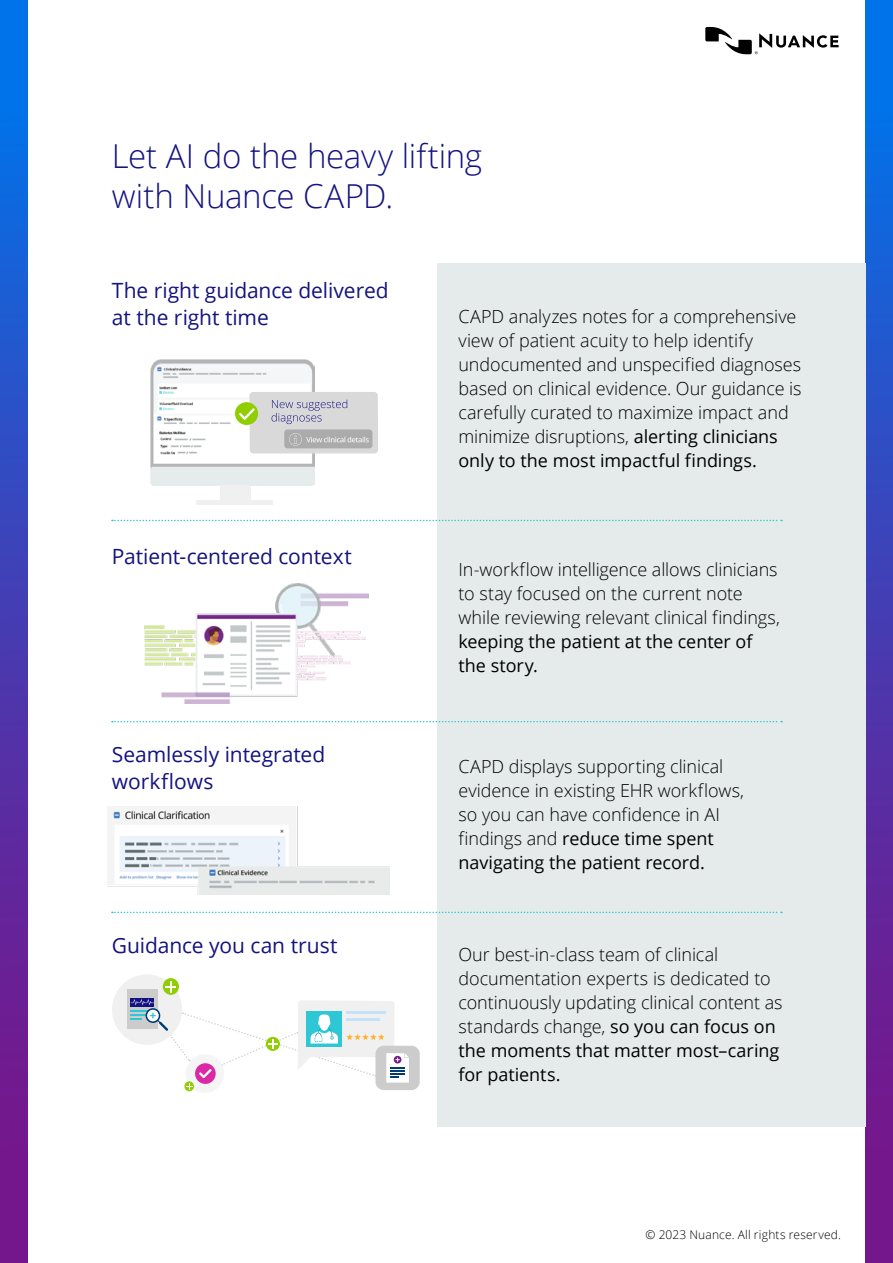
<style>
.page{position:relative;width:893px;height:1263px;background:#fff}
.page>*{position:absolute;margin:0;border:0;box-sizing:border-box;transform-origin:0 0}
.Pg__Title{font:300 33px "Open Sans";letter-spacing:-.005em;color:#141380}
.Body_Text_Subhead_14{font:21px/27px "Open Sans";letter-spacing:-.005em;color:#141380}
.Body_Text_12_16{font:300 18px/24px "Open Sans";letter-spacing:-.005em;color:#000}
.t1{font:300 12px "Open Sans";letter-spacing:.015em;color:#000}
.s1{font-weight:400}
</style>
<div class="page">
<img style="left:151px;top:360px;width:164px;height:125px">
<div style="left:152px;top:467px;width:163px;height:18px;background:#e6ebeb"></div>
<div style="left:221px;top:485px;width:30px;height:16px;background:#f0f0f0"></div>
<hr style="left:197px;top:501px;width:76px;height:4px;background:#f0f0f0">
<div style="left:0;top:0;width:27px;height:1263px;background:linear-gradient(to bottom,#0075ec,#860a7e)"></div>
<div style="left:866px;top:0;width:27px;height:1263px;background:linear-gradient(to bottom,#0075ec,#860a7e)"></div>
<div style="left:249px;top:392px;width:129px;height:61px;background:#d9d9d9;border-radius:4px"></div>
<div style="left:235px;top:402px;width:23px;height:23px;background:#8fcf00;border-radius:50%"></div>
<svg style="left:239px;top:408px;width:16px;height:12px"></svg>
<div style="left:284px;top:429px;width:88px;height:19px;background:#ababab;border-radius:3px"></div>
<svg style="left:272px;top:400px;width:75px;height:24px"></svg>
<svg style="left:289px;top:433px;width:80px;height:13px"></svg>
<div style="left:112px;top:974px;width:70px;height:71px;background:#f0f0f0;border-radius:50%"></div>
<div style="left:127px;top:990px;width:30px;height:39px;background:#ccc"></div>
<div style="left:186px;top:1054px;width:38px;height:39px;background:#f5f5f5;border-radius:50%"></div>
<div style="left:375px;top:1046px;width:45px;height:44px;background:#ccc;border-radius:8px"></div>
<svg style="left:163px;top:978px;width:16px;height:17px"></svg>
<svg style="left:131px;top:981px;width:278px;height:108px"></svg>
<div style="left:437px;top:263px;width:429px;height:863px;background:#e5ebeb"></div>
<svg style="left:112px;top:520px;width:670px;height:1px"></svg>
<svg style="left:112px;top:721px;width:670px;height:1px"></svg>
<svg style="left:112px;top:912px;width:670px;height:1px"></svg>
<img style="left:108px;top:807px;width:282px;height:87px">
<img style="left:144px;top:583px;width:224px;height:121px">
<svg style="left:705px;top:27px;width:134px;height:27px"></svg>
<h1 class="Pg__Title" style="left:112px;top:133px;width:372px">Let AI do the heavy lifting</h1>
<h1 class="Pg__Title" style="left:112px;top:173px;width:283px">with Nuance CAPD.</h1>
<h2 class="Body_Text_Subhead_14" style="left:112px;top:276px;width:278px">The right guidance delivered at the right time</h2>
<h2 class="Body_Text_Subhead_14" style="left:112px;top:542px;width:241px">Patient-centered context</h2>
<h2 class="Body_Text_Subhead_14" style="left:112px;top:740px;width:215px">Seamlessly integrated workflows</h2>
<p class="Body_Text_12_16" style="left:458px;top:304px;width:345px">CAPD analyzes notes for a comprehensive view of patient acuity to help identify undocumented and unspecified diagnoses based on clinical evidence. Our guidance is carefully curated to maximize impact and minimize disruptions, <span class="s1">alerting clinicians only to the most impactful findings.</span></p>
<p class="Body_Text_12_16" style="left:458px;top:557px;width:323px">In-workflow intelligence allows clinicians to stay focused on the current note while reviewing relevant clinical findings, <span class="s1">keeping the patient at the center of the story.</span></p>
<p class="Body_Text_12_16" style="left:458px;top:754px;width:287px">CAPD displays supporting clinical evidence in existing EHR workflows, so you can have confidence in AI findings and <span class="s1">reduce time spent navigating the patient record.</span></p>
<h2 class="Body_Text_Subhead_14" style="left:112px;top:931px;width:227px">Guidance you can trust</h2>
<p class="Body_Text_12_16" style="left:458px;top:942px;width:326px">Our best-in-class team of clinical documentation experts is dedicated to continuously updating clinical content as standards change, <span class="s1">so you can focus on the moments that matter most–caring for patients.</span></p>
<p class="t1" style="left:646px;top:1226px;width:197px">© 2023 Nuance. All rights reserved.</p>
</div>
